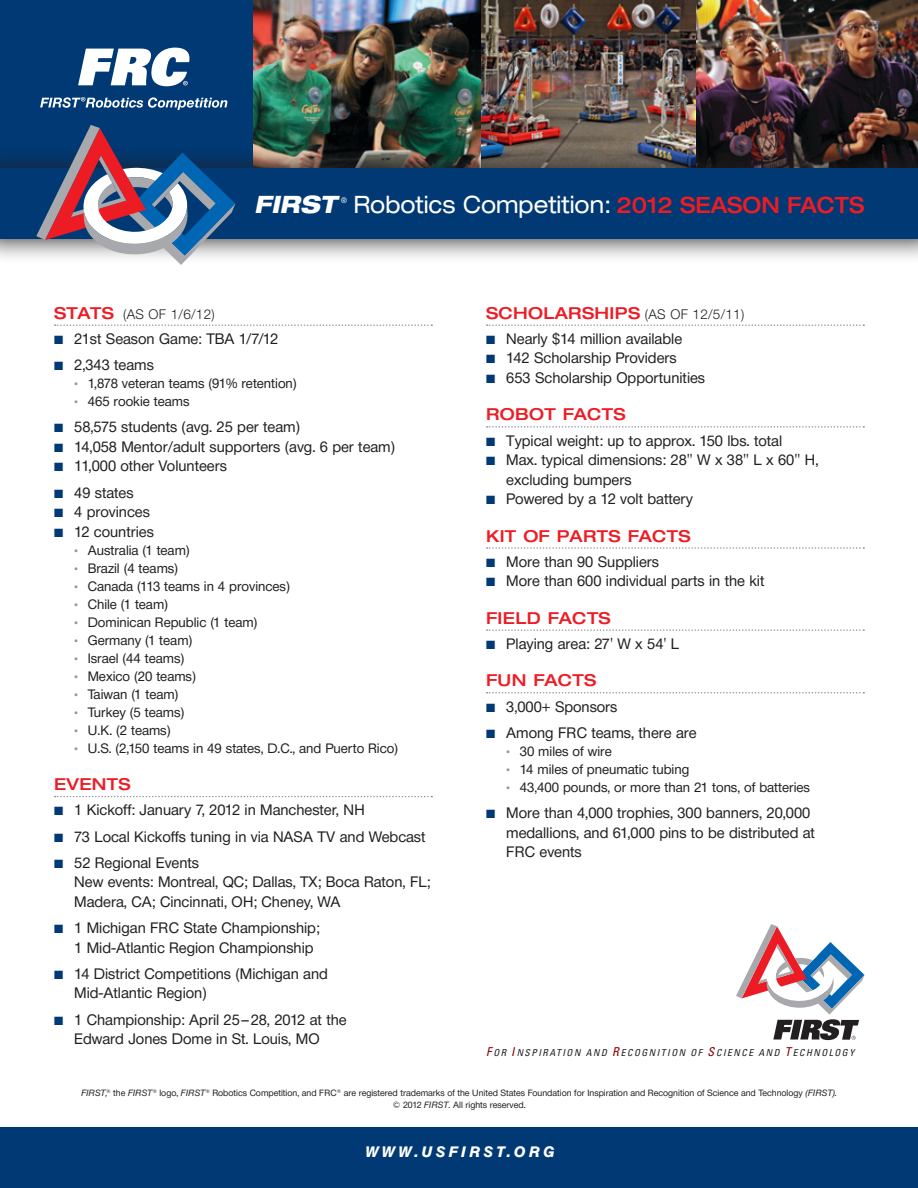
<style>
.page{position:relative;width:918px;height:1188px;background:#fff}
.page>*{position:absolute;margin:0;border:0;box-sizing:border-box;transform-origin:0 0}
.t1{font:expanded 24px "Helvetica Neue";color:#fff;scale:.92 1}
.t2{font:italic 800 expanded 24px "Helvetica Neue";color:#fff;scale:.92 1}
.t3{font:500 expanded 16.5px "Helvetica Neue";letter-spacing:.02em;color:#ed1c24}
.t4{font:15px/19.5px "Neue Helvetica BQ";color:#231f20}
.t5{font:italic 600 15px "Helvetica BQ";letter-spacing:.24em;color:#fff}
.t6{font:13.5px "Neue Helvetica BQ";color:#231f20}
.t7{font:300 13.5px "Helvetica Neue";letter-spacing:.02em;color:#231f20}
.t8{font:italic condensed 9.6px "Univers";letter-spacing:.16em;color:#231f20}
.t9{font:9px/12px "Neue Helvetica BQ";color:#231f20;text-align:center}
.t10{font:7.8px "Helvetica Neue";color:#fff;scale:.92 1}
.s1{font-weight:500;font-size:22.5px;color:#ed1c24}
.s2{font-weight:500;font-stretch:expanded;font-size:16.5px;color:#ed1c24}
.s3{color:#003974}
.s4{font-size:12px;color:#949698}
.s5{font-size:12.15px;color:#8b0205}
.s6{font-style:italic}
</style>
<div class="page">
<img style="left:481px;top:0;width:437px;height:144px">
<div style="left:0;top:0;width:253px;height:179px;background:#003974"></div>
<svg style="left:40px;top:97px;width:187px;height:13px"></svg>
<svg style="left:78px;top:48px;width:112px;height:38px"></svg>
<img style="left:253px;top:0;width:228px;height:144px">
<img style="left:0;top:144px;width:918px;height:114px">
<div style="left:0;top:169px;width:918px;height:70px;background:#003974"></div>
<svg style="left:36px;top:125px;width:199px;height:140px"></svg>
<div style="left:0;top:1127px;width:918px;height:61px;background:#003974"></div>
<svg style="left:55px;top:324px;width:377px;height:2px"></svg>
<svg style="left:55px;top:796px;width:377px;height:1px"></svg>
<svg style="left:487px;top:324px;width:377px;height:2px"></svg>
<svg style="left:487px;top:426px;width:377px;height:2px"></svg>
<svg style="left:487px;top:547px;width:377px;height:2px"></svg>
<svg style="left:487px;top:629px;width:377px;height:2px"></svg>
<svg style="left:487px;top:692px;width:377px;height:2px"></svg>
<svg style="left:736px;top:924px;width:129px;height:116px"></svg>
<h1 class="t2" style="left:254px;top:189px;width:91px">FIRST</h1>
<p class="t10" style="left:341px;top:196px;width:8px">®</p>
<h1 class="t1" style="left:353px;top:190px;width:556px">Robotics Competition: <span class="s1">2012 SEASON FACTS</span></h1>
<p class="t3" style="left:54px;top:303px;width:26px">STAT</p>
<p class="t7" style="left:102px;top:306px;width:114px"><span class="s2">S</span> (AS OF 1/6/12)</p>
<p class="t4" style="left:54px;top:329px;width:226px"><span class="s3">■</span> 21st Season Game: TBA 1/7/12</p>
<p class="t4" style="left:54px;top:355px;width:101px"><span class="s3">■</span> 2,343 teams</p>
<p class="t6" style="left:74px;top:375px;width:224px"><span class="s4">•</span> 1,878 veteran teams (91% retention)</p>
<p class="t6" style="left:74px;top:393px;width:117px"><span class="s4">•</span> 465 rookie teams</p>
<p class="t4" style="left:54px;top:417px;width:248px"><span class="s3">■</span> 58,575 students (avg. 25 per team)</p>
<p class="t4" style="left:54px;top:437px;width:343px"><span class="s3">■</span> 14,058 Mentor/adult supporters (avg. 6 per team)</p>
<p class="t4" style="left:54px;top:456px;width:174px"><span class="s3">■</span> 11,000 other Volunteers</p>
<p class="t4" style="left:54px;top:483px;width:81px"><span class="s3">■</span> 49 states</p>
<p class="t4" style="left:54px;top:502px;width:97px"><span class="s3">■</span> 4 provinces</p>
<p class="t4" style="left:54px;top:522px;width:101px"><span class="s3">■</span> 12 countries</p>
<p class="t6" style="left:74px;top:542px;width:117px"><span class="s4">•</span> Australia (1 team)</p>
<p class="t6" style="left:74px;top:560px;width:106px"><span class="s4">•</span> Brazil (4 teams)</p>
<p class="t6" style="left:74px;top:578px;width:217px"><span class="s4">•</span> Canada (113 teams in 4 provinces)</p>
<p class="t6" style="left:74px;top:596px;width:95px"><span class="s4">•</span> Chile (1 team)</p>
<p class="t6" style="left:74px;top:614px;width:185px"><span class="s4">•</span> Dominican Republic (1 team)</p>
<p class="t6" style="left:74px;top:632px;width:120px"><span class="s4">•</span> Germany (1 team)</p>
<p class="t6" style="left:74px;top:650px;width:112px"><span class="s4">•</span> Israel (44 teams)</p>
<p class="t6" style="left:74px;top:668px;width:123px"><span class="s4">•</span> Mexico (20 teams)</p>
<p class="t6" style="left:74px;top:686px;width:106px"><span class="s4">•</span> Taiwan (1 team)</p>
<p class="t6" style="left:74px;top:704px;width:112px"><span class="s4">•</span> Turkey (5 teams)</p>
<p class="t6" style="left:74px;top:722px;width:98px"><span class="s4">•</span> U.K. (2 teams)</p>
<p class="t6" style="left:74px;top:740px;width:326px"><span class="s4">•</span> U.S. (2,150 teams in 49 states, D.C., and Puerto Rico)</p>
<p class="t3" style="left:54px;top:774px;width:78px">EVENTS</p>
<p class="t4" style="left:54px;top:800px;width:312px"><span class="s3">■</span> 1 Kickoff: January 7, 2012 in Manchester, NH</p>
<p class="t4" style="left:54px;top:826px;width:373px"><span class="s3">■</span> 73 Local Kickoffs tuning in via NASA TV and Webcast</p>
<p class="t4" style="left:74px;top:853px;width:358px;text-indent:-20px"><span class="s3">■</span> 52 Regional Events<br>New events: Montreal, QC; Dallas, TX; Boca Raton, FL;<br>Madera, CA; Cincinnati, OH; Cheney, WA</p>
<p class="t4" style="left:74px;top:918px;width:247px;text-indent:-20px"><span class="s3">■</span> 1 Michigan FRC State Championship;<br>1 Mid-Atlantic Region Championship</p>
<p class="t4" style="left:74px;top:964px;width:255px;text-indent:-20px"><span class="s3">■</span> 14 District Competitions (Michigan and<br>Mid-Atlantic Region)</p>
<p class="t4" style="left:54px;top:1009px;width:294px;text-align:center"><span class="s3">■</span> 1 Championship: April 25–28, 2012 at the<br>Edward Jones Dome in St. Louis, MO</p>
<p class="t7" style="left:486px;top:306px;width:260px"><span class="s2">SCHOLARSHIPS</span> (AS OF 12/5/11)</p>
<p class="t4" style="left:486px;top:329px;width:198px"><span class="s3">■</span> Nearly $14 million available</p>
<p class="t4" style="left:486px;top:348px;width:192px"><span class="s3">■</span> 142 Scholarship Providers</p>
<p class="t4" style="left:486px;top:368px;width:221px"><span class="s3">■</span> 653 Scholarship Opportunities</p>
<p class="t3" style="left:486px;top:404px;width:141px">ROBOT FACTS</p>
<p class="t4" style="left:486px;top:430px;width:298px"><span class="s3">■</span> Typical weight: up to approx. 150 lbs. total</p>
<p class="t4" style="left:506px;top:450px;width:314px;text-indent:-20px"><span class="s3">■</span> Max. typical dimensions: 28" W x 38" L x 60" H, excluding bumpers</p>
<p class="t4" style="left:486px;top:489px;width:208px"><span class="s3">■</span> Powered by a 12 volt battery</p>
<p class="t3" style="left:486px;top:525px;width:206px">KIT OF PARTS FACTS</p>
<p class="t4" style="left:486px;top:552px;width:175px"><span class="s3">■</span> More than 90 Suppliers</p>
<p class="t4" style="left:486px;top:571px;width:280px"><span class="s3">■</span> More than 600 individual parts in the kit</p>
<p class="t3" style="left:486px;top:608px;width:126px">FIELD FACTS</p>
<p class="t4" style="left:486px;top:634px;width:195px"><span class="s3">■</span> Playing area: 27' W x 54' L</p>
<p class="t3" style="left:486px;top:670px;width:111px">FUN FACTS</p>
<p class="t4" style="left:486px;top:696px;width:133px"><span class="s3">■</span> 3,000+ Sponsors</p>
<p class="t4" style="left:486px;top:723px;width:212px"><span class="s3">■</span> Among FRC teams, there are</p>
<p class="t6" style="left:506px;top:743px;width:107px"><span class="s4">•</span> 30 miles of wire</p>
<p class="t6" style="left:506px;top:761px;width:185px"><span class="s4">•</span> 14 miles of pneumatic tubing</p>
<p class="t6" style="left:506px;top:779px;width:305px"><span class="s4">•</span> 43,400 pounds, or more than 21 tons, of batteries</p>
<p class="t4" style="left:506px;top:803px;width:310px;text-indent:-20px"><span class="s3">■</span> More than 4,000 trophies, 300 banners, 20,000 medallions, and 61,000 pins to be distributed at<br>FRC events</p>
<p class="t8" style="left:486px;top:1047px;width:370px"><span class="s5">F</span>OR <span class="s5">I</span>NSPIRATION AND <span class="s5">R</span>ECOGNITION OF <span class="s5">S</span>CIENCE AND <span class="s5">T</span>ECHNOLOGY</p>
<p class="t9" style="left:81px;top:1087px;width:757px"><span class="s6">FIRST,</span><sup>®</sup> the <span class="s6">FIRST</span><sup>®</sup> logo, <span class="s6">FIRST</span><sup>®</sup> Robotics Competition, and FRC<sup>®</sup> are registered trademarks of the United States Foundation for Inspiration and Recognition of Science and Technology <span class="s6">(FIRST). </span>© 2012 <span class="s6">FIRST</span>. All rights reserved.</p>
<p class="t5" style="left:365px;top:1143px;width:191px">WWW.USFIRST.ORG</p>
</div>
